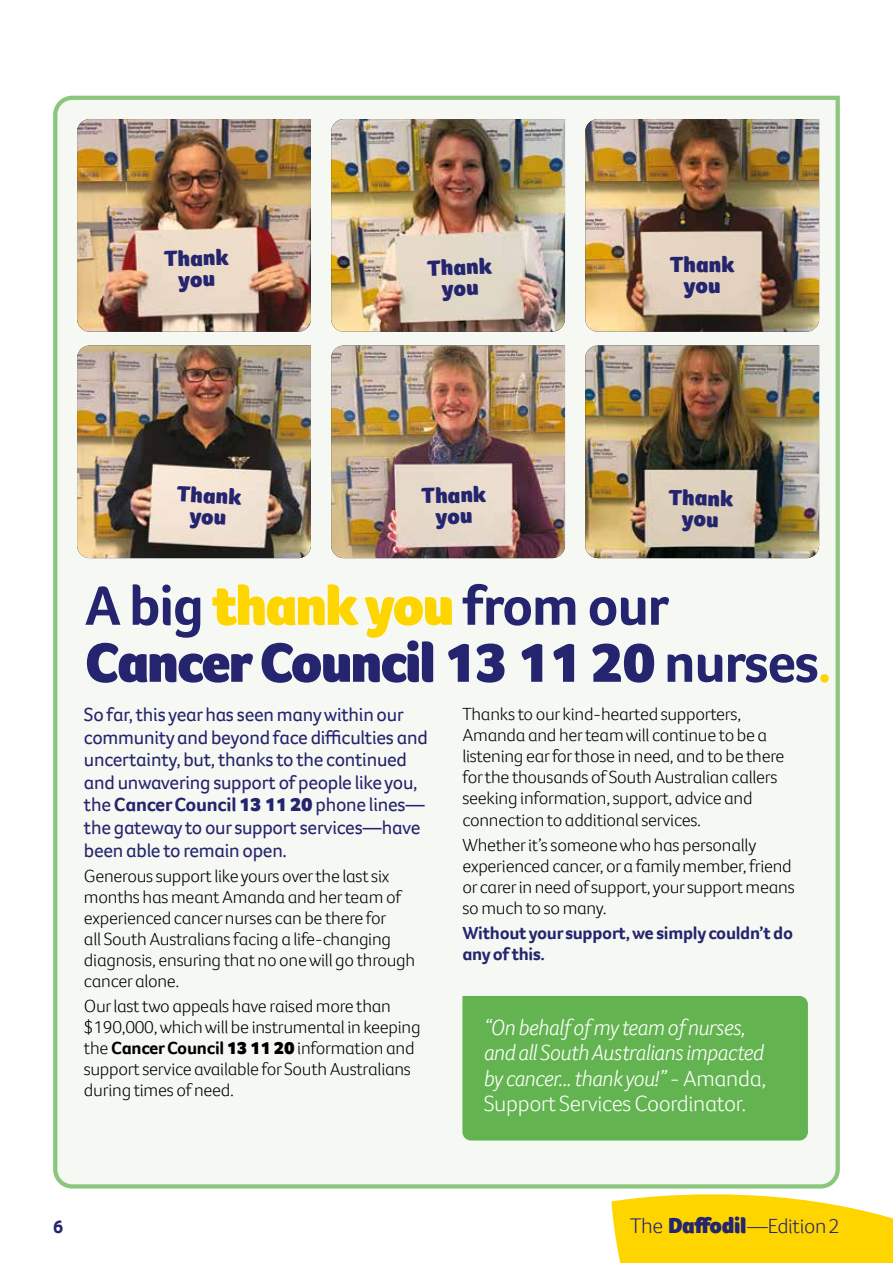
<style>
.page{position:relative;width:893px;height:1263px;background:#fff}
.page>*{position:absolute;margin:0;border:0;box-sizing:border-box;transform-origin:0 0}
.t1{font:900 57px/57px "Foco CC";letter-spacing:-.025em;color:#25256f}
.t2{font:italic 300 22.5px/25.5px "Foco CC";letter-spacing:-.015em;color:#fff}
.t3{font:900 22.5px/21px "Foco CC";letter-spacing:.005em;color:#25256f;text-align:center}
.t4{font:300 21px "Foco CC";letter-spacing:-.015em;color:#25256f}
.t5{font:19.5px/22.5px "Foco CC";letter-spacing:-.015em;color:#25256f}
.t6{font:700 18.75px "Foco CC";color:#25256f}
.t7{font:300 18px/21px "Foco CC";letter-spacing:-.015em;color:#000}
.t8{font:700 18px/21px "Foco CC";letter-spacing:-.015em;color:#25256f}
.s1{font-weight:700}
.s2{color:#ffd500}
.s3{font-weight:700;color:#ffd500}
.s4{font-weight:900}
.s5{font-style:normal}
.s6{font-size:21.75px}
.s7{font-weight:900;font-size:22.5px}
</style>
<div class="page">
<svg style="left:611px;top:1194px;width:282px;height:69px;background:#ffd91a"></svg>
<div style="left:53px;top:95px;width:787px;height:1094px;background:#f6f9f3"></div>
<div style="left:462px;top:996px;width:346px;height:144px;background:#63b450"></div>
<img style="left:77px;top:119px;width:234px;height:213px">
<img style="left:77px;top:345px;width:234px;height:213px">
<img style="left:331px;top:345px;width:234px;height:213px">
<img style="left:585px;top:345px;width:234px;height:213px">
<img style="left:331px;top:119px;width:234px;height:213px">
<img style="left:585px;top:119px;width:234px;height:213px">
<p class="t3" style="left:164px;top:248px;width:67px;rotate:-1deg">Thank you</p>
<p class="t3" style="left:427px;top:257px;width:67px;rotate:-2deg">Thank you</p>
<p class="t3" style="left:670px;top:254px;width:67px">Thank you</p>
<p class="t3" style="left:177px;top:483px;width:67px;rotate:3deg">Thank you</p>
<p class="t3" style="left:421px;top:485px;width:67px;rotate:-1deg">Thank you</p>
<p class="t3" style="left:669px;top:487px;width:67px;rotate:1deg">Thank you</p>
<h1 class="t1" style="left:85px;top:576px;width:748px"><span class="s1">A big</span> <span class="s2">thank you</span> <span class="s1">from our<br></span>Cancer Council 13 11 20 <span class="s1">nurses</span><span class="s3">.</span></h1>
<p class="t5" style="left:84px;top:703px;width:345px">So far, this year has seen many within our community and beyond face difficulties and uncertainty, but, thanks to the continued and unwavering support of people like you, the <span class="s1">Cancer Council</span> <span class="s4">13 11 20</span> phone lines— the gateway to our support services—have been able to remain open.</p>
<p class="t7" style="left:84px;top:865px;width:333px">Generous support like yours over the last six months has meant Amanda and her team of experienced cancer nurses can be there for<br>all South Australians facing a life-changing diagnosis, ensuring that no one will go through cancer alone.</p>
<p class="t7" style="left:84px;top:995px;width:338px">Our last two appeals have raised more than $190,000, which will be instrumental in keeping the <span class="s1">Cancer Council</span> <span class="s4">13 11 20</span>information and support service available for South Australians during times of need.</p>
<p class="t7" style="left:462px;top:704px;width:324px">Thanks to our kind-hearted supporters, Amanda and her team will continue to be a listening ear for those in need, and to be there for the thousands of South Australian callers seeking information, support, advice and connection to additional services.</p>
<p class="t7" style="left:462px;top:834px;width:334px">Whether it’s someone who has personally experienced cancer, or a family member, friend or carer in need of support, your support means so much to so many.</p>
<p class="t8" style="left:462px;top:922px;width:332px">Without your support, we simply couldn’t do any of this.</p>
<p class="t2" style="left:484px;top:1014px;width:284px">“On behalf of my team of nurses, and all South Australians impacted by cancer... thank you!” <span class="s5">- Amanda, Support Services Coordinator.</span></p>
<p class="t6" style="left:53px;top:1214px;width:12px">6</p>
<p class="t4" style="left:630px;top:1212px;width:211px"><span class="s6">The</span> <span class="s7">Daffodil</span>—Edition 2</p>
</div>
